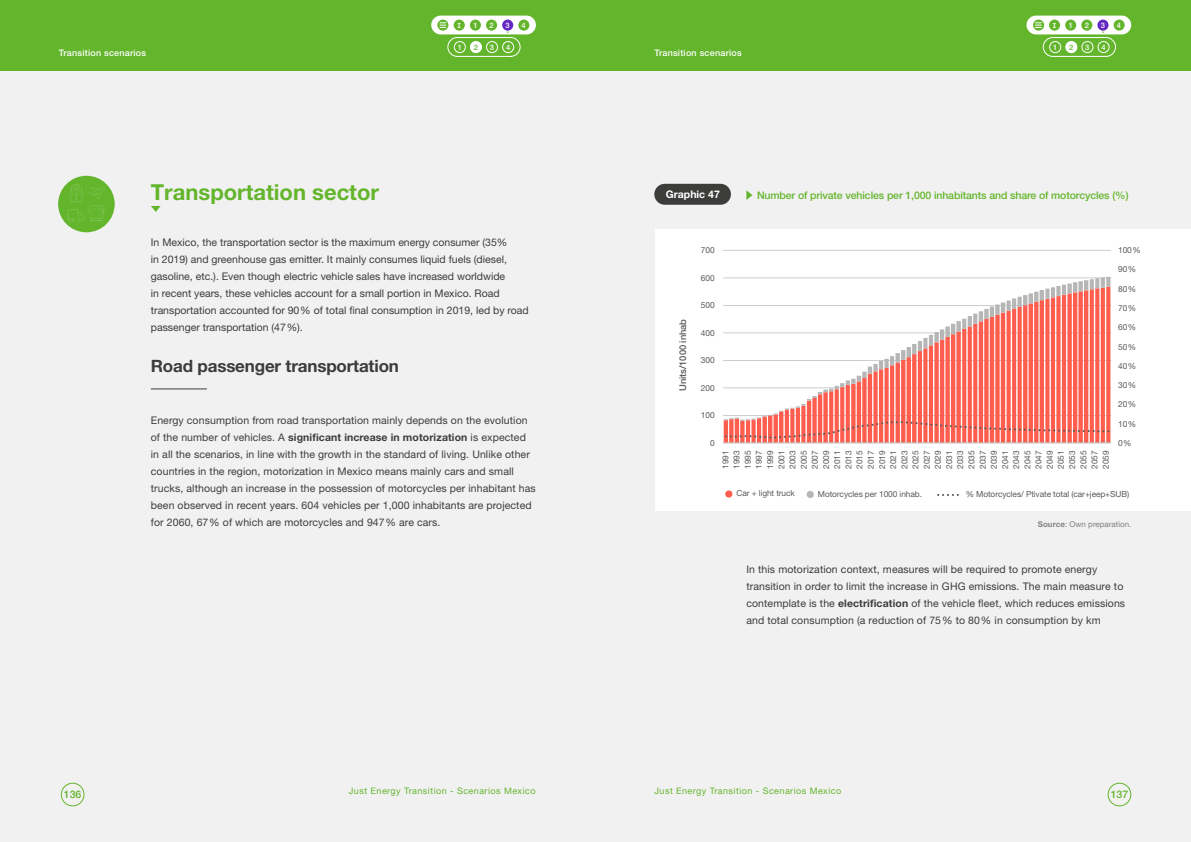
<style>
.page{position:relative;width:1191px;height:842px;background:#fff}
.page>*{position:absolute;margin:0;border:0;box-sizing:border-box;transform-origin:0 0}
.t1{font:700 22px "Helvetica Neue LT Pro";color:#63b52b}
.t2{font:700 17px "Helvetica Neue LT Pro";letter-spacing:-.01em;color:#3c3c3b}
.t3{font:10.5px/17px "Helvetica Neue LT Std";letter-spacing:.01em;color:#3c3c3b}
.t4{font:10.5px/17px "Helvetica Neue LT Pro";letter-spacing:.01em;color:#3c3c3b}
.t5{font:500 10.5px "Helvetica Neue LT Pro";letter-spacing:-.01em;color:#63b52b}
.t6{font:700 10.5px "Helvetica Neue LT Pro";color:#fff}
.t7{font:500 10.5px "Helvetica Neue LT Std";color:#63b52b}
.t8{font:500 9.4px "Helvetica Neue LT Pro";letter-spacing:-.01em;color:#595959}
.t9{font:9px "Helvetica Neue LT Std";letter-spacing:.05em;color:#63b52b}
.t10{font:500 9px "Helvetica Neue LT Pro";letter-spacing:.025em;color:#fff}
.t11{font:8.3px/11.2px "Helvetica Neue LT Pro";color:#595959;text-align:justify}
.t12{font:8.3px "Helvetica Neue LT Pro";letter-spacing:-.01em;color:#58595b}
.t13{font:8px "Helvetica Neue LT Std";color:#818080}
.t14{font:500 7.5px "Helvetica Neue LT Pro";color:#fff}
.t15{font:500 7.5px "Helvetica Neue LT Pro";color:#63b52b}
.t16{font:700 7px "Andika New Basic";color:#fff}
.s1{font-weight:700}
.s2{font-family:"Helvetica Neue LT Pro";font-weight:700}
</style>
<div class="page">
<div style="left:0;top:0;width:595px;height:842px;background:#f2f1f2"></div>
<div style="left:0;top:0;width:595px;height:71px;background:#63b52b"></div>
<div style="left:595px;top:0;width:596px;height:842px;background:#f2f1f2"></div>
<div style="left:595px;top:0;width:596px;height:71px;background:#63b52b"></div>
<div style="left:1107px;top:783px;width:24px;height:23px;border:1px solid #63b52b;border-radius:50%"></div>
<div style="left:61px;top:783px;width:23px;height:23px;border:1px solid #63b52b;border-radius:50%"></div>
<div style="left:1026px;top:16px;width:105px;height:18px;background:#fff;border-radius:9px"></div>
<div style="left:1065px;top:20px;width:11px;height:11px;background:#63b52b;border-radius:50%"></div>
<div style="left:1113px;top:20px;width:11px;height:11px;background:#63b52b;border-radius:50%"></div>
<div style="left:1097px;top:20px;width:11px;height:11px;background:#6326c2;border-radius:50%"></div>
<div style="left:1081px;top:20px;width:11px;height:11px;background:#63b52b;border-radius:50%"></div>
<div style="left:1049px;top:20px;width:11px;height:11px;background:#63b52b;border-radius:50%"></div>
<div style="left:431px;top:16px;width:105px;height:18px;background:#fff;border-radius:9px"></div>
<div style="left:470px;top:20px;width:11px;height:11px;background:#63b52b;border-radius:50%"></div>
<div style="left:518px;top:20px;width:11px;height:11px;background:#63b52b;border-radius:50%"></div>
<div style="left:502px;top:20px;width:11px;height:11px;background:#6326c2;border-radius:50%"></div>
<div style="left:486px;top:20px;width:11px;height:11px;background:#63b52b;border-radius:50%"></div>
<div style="left:454px;top:20px;width:11px;height:11px;background:#63b52b;border-radius:50%"></div>
<svg style="left:1033px;top:20px;width:11px;height:11px"></svg>
<svg style="left:437px;top:20px;width:11px;height:11px"></svg>
<svg style="left:440px;top:23px;width:6px;height:5px"></svg>
<svg style="left:1035px;top:23px;width:6px;height:5px"></svg>
<hr style="left:151px;top:389px;width:56px;height:1px;background:#3c3c3b">
<svg style="left:151px;top:206px;width:10px;height:6px"></svg>
<div style="left:58px;top:176px;width:57px;height:56px;background:#63b52b;border-radius:50%"></div>
<svg style="left:67px;top:184px;width:39px;height:41px"></svg>
<div style="left:655px;top:229px;width:536px;height:282px;background:#fff"></div>
<div style="left:654px;top:184px;width:77px;height:21px;background:#3c3c3b;border-radius:10px"></div>
<svg style="left:746px;top:190px;width:6px;height:10px"></svg>
<div style="left:725px;top:490px;width:7px;height:8px;background:#ff5e4e;border-radius:50%"></div>
<div style="left:806px;top:491px;width:8px;height:7px;background:#b6b6b6;border-radius:50%"></div>
<svg style="left:938px;top:494px;width:21px;height:2px"></svg>
<hr style="left:723px;top:415px;width:388px;height:1px;background:#cccecf">
<hr style="left:723px;top:388px;width:388px;height:1px;background:#cccecf">
<hr style="left:723px;top:360px;width:388px;height:1px;background:#cccecf">
<hr style="left:723px;top:333px;width:388px;height:1px;background:#cccecf">
<hr style="left:723px;top:305px;width:388px;height:1px;background:#cccecf">
<hr style="left:723px;top:278px;width:388px;height:1px;background:#cccecf">
<hr style="left:723px;top:250px;width:388px;height:1px;background:#cccecf">
<svg style="left:723px;top:277px;width:387px;height:143px"></svg>
<hr style="left:723px;top:442px;width:388px;height:1px;background:#bfbfbf">
<svg style="left:723px;top:420px;width:387px;height:20px;background:#f98175"></svg>
<div style="left:447px;top:37px;width:73px;height:20px;border:1px solid #fff;border-radius:9px"></div>
<div style="left:470px;top:41px;width:12px;height:12px;background:#fff;border:1px solid #fff;border-radius:50%"></div>
<div style="left:502px;top:41px;width:12px;height:12px;background:#63b52b;border:1px solid #fff;border-radius:50%"></div>
<div style="left:486px;top:41px;width:12px;height:12px;background:#63b52b;border:1px solid #fff;border-radius:50%"></div>
<div style="left:454px;top:41px;width:11px;height:12px;border:1px solid #fff;border-radius:50%"></div>
<div style="left:1043px;top:37px;width:72px;height:20px;border:1px solid #fff;border-radius:9px"></div>
<div style="left:1065px;top:41px;width:12px;height:12px;background:#fff;border:1px solid #fff;border-radius:50%"></div>
<div style="left:1097px;top:41px;width:12px;height:12px;background:#63b52b;border:1px solid #fff;border-radius:50%"></div>
<div style="left:1081px;top:41px;width:12px;height:12px;background:#63b52b;border:1px solid #fff;border-radius:50%"></div>
<div style="left:1049px;top:41px;width:12px;height:12px;border:1px solid #fff;border-radius:50%"></div>
<p class="t16" style="left:457px;top:19px;width:5px">I</p>
<p class="t14" style="left:473px;top:21px;width:6px">1</p>
<p class="t14" style="left:489px;top:21px;width:6px">2</p>
<p class="t14" style="left:505px;top:21px;width:6px">3</p>
<p class="t14" style="left:521px;top:21px;width:6px">4</p>
<p class="t16" style="left:1052px;top:19px;width:5px">I</p>
<p class="t14" style="left:1068px;top:21px;width:6px">1</p>
<p class="t14" style="left:1084px;top:21px;width:6px">2</p>
<p class="t14" style="left:1101px;top:21px;width:6px">3</p>
<p class="t14" style="left:1117px;top:21px;width:6px">4</p>
<p class="t14" style="left:458px;top:43px;width:6px">1</p>
<p class="t15" style="left:474px;top:43px;width:6px">2</p>
<p class="t14" style="left:490px;top:43px;width:6px">3</p>
<p class="t14" style="left:506px;top:43px;width:6px">4</p>
<p class="t14" style="left:1053px;top:43px;width:6px">1</p>
<p class="t15" style="left:1069px;top:43px;width:6px">2</p>
<p class="t14" style="left:1085px;top:43px;width:6px">3</p>
<p class="t14" style="left:1101px;top:43px;width:6px">4</p>
<p class="t10" style="left:59px;top:47px;width:89px">Transition scenarios</p>
<p class="t10" style="left:654px;top:47px;width:89px">Transition scenarios</p>
<h1 class="t1" style="left:151px;top:179px;width:230px">Transportation sector</h1>
<p class="t3" style="left:151px;top:234px;width:379px">In Mexico, the transportation sector is the maximum energy consumer (35%<br>in 2019) and greenhouse gas emitter. It mainly consumes liquid fuels (diesel, gasoline, etc.). Even though electric vehicle sales have increased worldwide<br>in recent years, these vehicles account for a small portion in Mexico. Road transportation accounted for 90 % of total final consumption in 2019, led by road passenger transportation (47 %).</p>
<h2 class="t2" style="left:151px;top:356px;width:250px">Road passenger transportation</h2>
<p class="t3" style="left:151px;top:411px;width:386px">Energy consumption from road transportation mainly depends on the evolution of the number of vehicles. A <span class="s1">significant increase in motorization</span> is expected in all the scenarios, in line with the growth in the standard of living. Unlike other countries in the region, motorization in Mexico means mainly cars and small trucks, although an increase in the possession of motorcycles per inhabitant has been observed in recent years. 604 vehicles per 1,000 inhabitants are projected for 2060, 67 % of which are motorcycles and 947 % are cars.</p>
<p class="t6" style="left:666px;top:188px;width:56px">Graphic 47</p>
<p class="t5" style="left:757px;top:189px;width:373px">Number of private vehicles per 1,000 inhabitants and share of motorcycles (%)</p>
<p class="t8" style="left:677px;top:391px;width:73px;rotate:-90deg">Units/1000 inhab</p>
<p class="t11" style="left:701px;top:245px;width:15px">700</p>
<p class="t11" style="left:1118px;top:244px;width:24px">100%</p>
<p class="t11" style="left:1118px;top:264px;width:20px">90%</p>
<p class="t11" style="left:701px;top:272px;width:15px">600</p>
<p class="t11" style="left:1118px;top:283px;width:20px">80%</p>
<p class="t11" style="left:701px;top:300px;width:15px">500</p>
<p class="t11" style="left:1118px;top:302px;width:20px">70%</p>
<p class="t11" style="left:701px;top:327px;width:15px">400</p>
<p class="t11" style="left:1118px;top:322px;width:20px">60%</p>
<p class="t11" style="left:1118px;top:341px;width:20px">50%</p>
<p class="t11" style="left:701px;top:355px;width:15px">300</p>
<p class="t11" style="left:1118px;top:360px;width:20px">40%</p>
<p class="t11" style="left:701px;top:382px;width:15px">200</p>
<p class="t11" style="left:1118px;top:379px;width:20px">30%</p>
<p class="t11" style="left:1118px;top:399px;width:20px">20%</p>
<p class="t11" style="left:701px;top:410px;width:15px">100</p>
<p class="t11" style="left:1118px;top:418px;width:20px">10%</p>
<p class="t11" style="left:710px;top:437px;width:6px">0</p>
<p class="t11" style="left:1118px;top:437px;width:15px">0%</p>
<p class="t11" style="left:719px;top:469px;width:20px;rotate:-90deg">1991<br>1993<br>1995<br>1997<br>1999<br>2001<br>2003<br>2005<br>2007<br>2009<br>2011<br>2013<br>2015<br>2017<br>2019<br>2021<br>2023<br>2025<br>2027<br>2029<br>2031<br>2033<br>2035<br>2037<br>2039<br>2041<br>2043<br>2045<br>2047<br>2049<br>2051<br>2053<br>2055<br>2057<br>2059</p>
<p class="t12" style="left:736px;top:488px;width:60px">Car + light truck</p>
<p class="t12" style="left:818px;top:489px;width:106px">Motorcycles per 1000 inhab.</p>
<p class="t12" style="left:965px;top:489px;width:165px">% Motorcycles/ Ptivate total (car+jeep+SUB)</p>
<p class="t13" style="left:1038px;top:520px;width:95px"><span class="s2">Source</span>: Own preparation.</p>
<p class="t4" style="left:746px;top:561px;width:380px">In this motorization context, measures will be required to promote energy transition in order to limit the increase in GHG emissions. The main measure to contemplate is the <span class="s1">electrification</span> of the vehicle fleet, which reduces emissions and total consumption (a reduction of 75 % to 80 % in consumption by km</p>
<p class="t9" style="left:349px;top:786px;width:188px">Just Energy Transition - Scenarios Mexico</p>
<p class="t9" style="left:654px;top:786px;width:188px">Just Energy Transition - Scenarios Mexico</p>
<p class="t7" style="left:64px;top:788px;width:19px">136</p>
<p class="t7" style="left:1110px;top:788px;width:19px">137</p>
</div>
